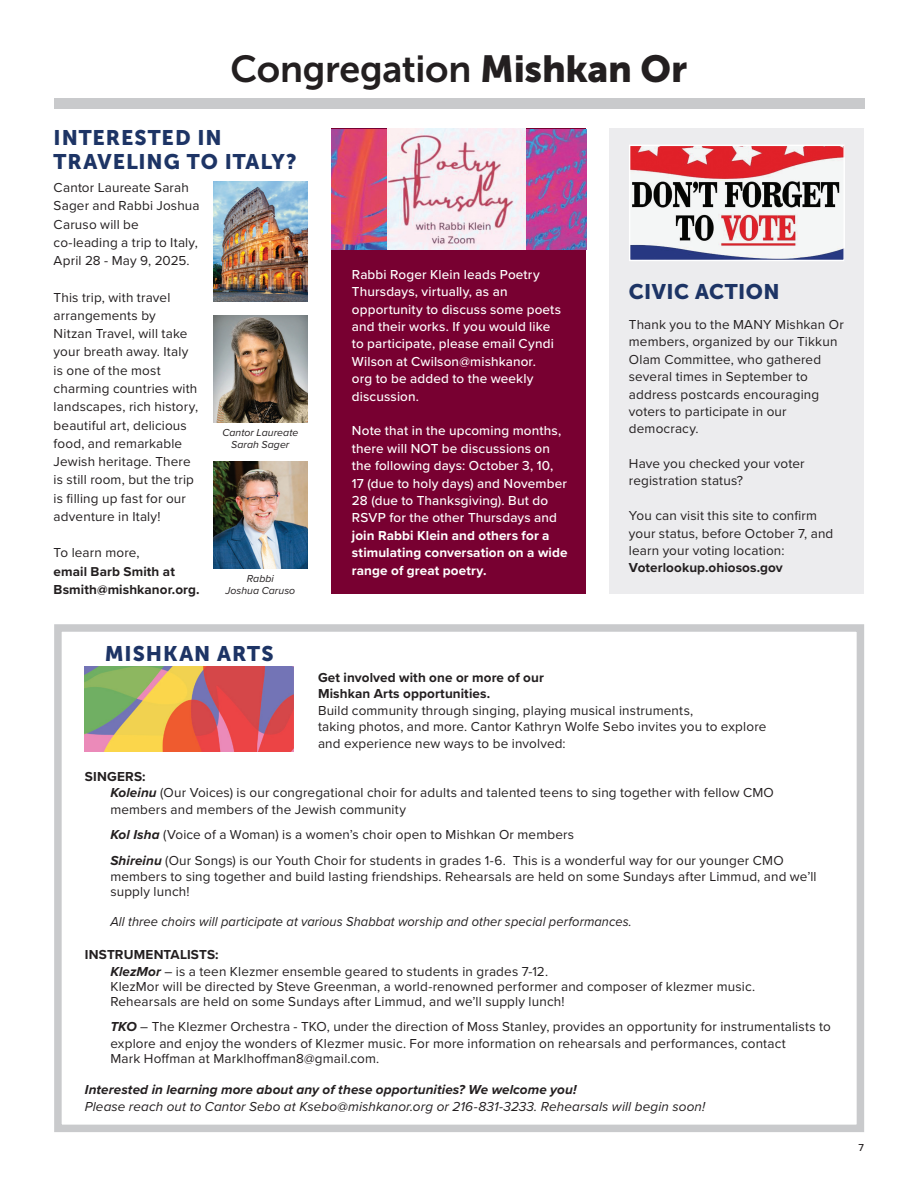
<style>
.page{position:relative;width:918px;height:1188px;background:#fff}
.page>*{position:absolute;margin:0;border:0;box-sizing:border-box;transform-origin:0 0}
.t1{font:37.5px "Museo Sans 700";letter-spacing:-.01em;color:#231f20}
.t2{font:21px/24px "Museo Sans 900";letter-spacing:.04em;color:#1d3465}
.t3{font:21px "Museo Sans 900";letter-spacing:.02em;color:#1d3465}
.t4{font:13.5px/18.3px "Proxima Nova";letter-spacing:.01em;color:#231f20}
.t5{font:500 13.5px/17.4px "Proxima Nova";letter-spacing:.01em;color:#fff}
.t6{font:700 13.5px/16.5px "Proxima Nova";letter-spacing:.01em;color:#231f20}
.t7{font:italic 13.5px "Proxima Nova";letter-spacing:.01em;color:#231f20}
.t8{font:italic 13.5px "Proxima Nova";letter-spacing:.01em;color:#231f20;scale:.95 1}
.t9{font:700 13.5px/17.4px "Proxima Nova";letter-spacing:.01em;color:#fff}
.t10{font:italic 700 13.5px "Proxima Nova";letter-spacing:.01em;color:#231f20}
.t11{font:700 13.35px "Proxima Nova";letter-spacing:.01em;color:#231f20}
.t12{font:italic 10.5px/12px "Proxima Nova";letter-spacing:.005em;color:#231f20;text-align:center}
.t13{font:500 10.5px "Proxima Nova";color:#231f20}
.s1{font-family:"Museo Sans 900"}
.s2{font-size:13.35px}
.s3{font-weight:700}
.s4{font-weight:700;font-style:italic}
</style>
<div class="page">
<div style="left:54px;top:98px;width:810px;height:10px;background:#c9cacc"></div>
<div style="left:54px;top:624px;width:810px;height:508px;border:8px solid #c9cacc"></div>
<img style="left:85px;top:667px;width:208px;height:85px">
<img style="left:214px;top:181px;width:93px;height:121px">
<img style="left:214px;top:462px;width:93px;height:107px">
<img style="left:214px;top:316px;width:93px;height:106px">
<div style="left:332px;top:129px;width:254px;height:465px;background:#780031"></div>
<img style="left:332px;top:129px;width:254px;height:120px">
<img style="left:388px;top:129px;width:138px;height:120px">
<div style="left:610px;top:129px;width:254px;height:465px;background:#ececee"></div>
<img style="left:631px;top:147px;width:212px;height:112px">
<div style="left:629px;top:145px;width:216px;height:116px;border:1px solid #fff"></div>
<h1 class="t1" style="left:231px;top:48px;width:458px">Congregation <span class="s1">Mishkan Or</span></h1>
<h2 class="t2" style="left:54px;top:125px;width:244px">INTERESTED IN<br>TRAVELING TO ITALY?</h2>
<p class="t4" style="left:54px;top:178px;width:148px">Cantor Laureate Sarah<br>Sager and Rabbi Joshua<br>Caruso will be co-leading a trip to Italy,<br>April 28 - May 9, 2025.</p>
<p class="t4" style="left:54px;top:287px;width:146px">This trip, with travel arrangements by<br>Nitzan Travel, will take your breath away. Italy is one of the most charming countries with landscapes, rich history, beautiful art, delicious food, and remarkable<br>Jewish heritage. There is still room, but the trip is filling up fast for our adventure in Italy!</p>
<p class="t4" style="left:54px;top:543px;width:87px">To learn <span class="s2">more,</span></p>
<p class="t11" style="left:54px;top:561px;width:123px">email Barb Smith at</p>
<p class="t6" style="left:54px;top:581px;width:148px">Bsmith@mishkanor.org.</p>
<p class="t12" style="left:225px;top:572px;width:71px">Rabbi<br>Joshua Caruso</p>
<p class="t12" style="left:222px;top:426px;width:78px">Cantor Laureate<br>Sarah Sager</p>
<p class="t5" style="left:352px;top:265px;width:211px">Rabbi Roger Klein leads Poetry<br>Thursdays, virtually, as an opportunity to discuss some poets and their works. If you would like to participate, please email Cyndi<br>Wilson at Cwilson@mishkanor.<br>org to be added to the weekly discussion.</p>
<p class="t5" style="left:352px;top:422px;width:217px">Note that in the upcoming months, there will NOT be discussions on the following days: October 3, 10,<br>17 (due to holy days) and November<br>28 (due to Thanksgiving). But do<br>RSVP for the other Thursdays and</p>
<p class="t9" style="left:352px;top:526px;width:217px">join Rabbi Klein and others for a stimulating conversation on a wide range of great poetry.</p>
<h2 class="t3" style="left:629px;top:280px;width:152px">CIVIC ACTION</h2>
<p class="t4" style="left:629px;top:315px;width:216px;line-height:17.4px">Thank you to the MANY Mishkan Or members, organized by our Tikkun<br>Olam Committee, who gathered several times in September to address postcards encouraging voters to participate in our democracy.</p>
<p class="t4" style="left:629px;top:454px;width:177px;line-height:17.4px">Have you checked your voter registration status?</p>
<p class="t4" style="left:629px;top:506px;width:206px;line-height:17.4px">You can visit this site to confirm your status, before October 7, and learn your voting location:</p>
<p class="t6" style="left:629px;top:559px;width:155px">Voterlookup.ohiosos.gov</p>
<h2 class="t2" style="left:105px;top:642px;width:170px">MISHKAN ARTS</h2>
<p class="t6" style="left:318px;top:669px;width:227px">Get involved with one or more of our<br>Mishkan Arts opportunities.</p>
<p class="t4" style="left:318px;top:701px;width:450px;line-height:16.5px">Build community through singing, playing musical instruments,<br>taking photos, and more. Cantor Kathryn Wolfe Sebo invites you to explore and experience new ways to be involved:</p>
<p class="t4" style="left:110px;top:767px;width:665px;line-height:16.5px;text-indent:-26px"><span class="s3">SINGERS:<br></span><span class="s4">Koleinu</span> (Our Voices) is our congregational choir for adults and talented teens to sing together with fellow CMO members and members of the Jewish community</p>
<p class="t4" style="left:110px;top:821px;width:675px;line-height:25.5px"><span class="s4">Kol Isha</span> (Voice of a Woman) is a women’s choir open to Mishkan Or members<br><span class="s4">Shireinu</span> (Our Songs) is our Youth Choir for students in grades 1-6. This is a wonderful way for our younger CMO</p>
<p class="t4" style="left:110px;top:869px;width:708px;line-height:15px">members to sing together and build lasting friendships. Rehearsals are held on some Sundays after Limmud, and we’ll supply lunch!</p>
<p class="t8" style="left:110px;top:912px;width:551px">All three choirs will participate at various Shabbat worship and other special performances.</p>
<p class="t4" style="left:110px;top:946px;width:439px;line-height:16.5px;text-indent:-26px"><span class="s3">INSTRUMENTALISTS:<br></span><span class="s4">KlezMor</span> – is a teen Klezmer ensemble geared to students in grades 7-12.</p>
<p class="t4" style="left:110px;top:978px;width:646px;line-height:15px">KlezMor will be directed by Steve Greenman, a world-renowned performer and composer of klezmer music.<br>Rehearsals are held on some Sundays after Limmud, and we’ll supply lunch!</p>
<p class="t4" style="left:110px;top:1018px;width:722px;line-height:16.5px"><span class="s4">TKO</span> – The Klezmer Orchestra - TKO, under the direction of Moss Stanley, provides an opportunity for instrumentalists to explore and enjoy the wonders of Klezmer music. For more information on rehearsals and performances, contact</p>
<p class="t4" style="left:110px;top:1048px;width:271px">Mark Hoffman at Marklhoffman8@gmail.com.</p>
<p class="t10" style="left:85px;top:1080px;width:493px">Interested in learning more about any of these opportunities? We welcome you!</p>
<p class="t7" style="left:85px;top:1096px;width:622px">Please reach out to Cantor Sebo at Ksebo@mishkanor.org or 216-831-3233. Rehearsals will begin soon!</p>
<p class="t13" style="left:859px;top:1140px;width:7px">7</p>
</div>
